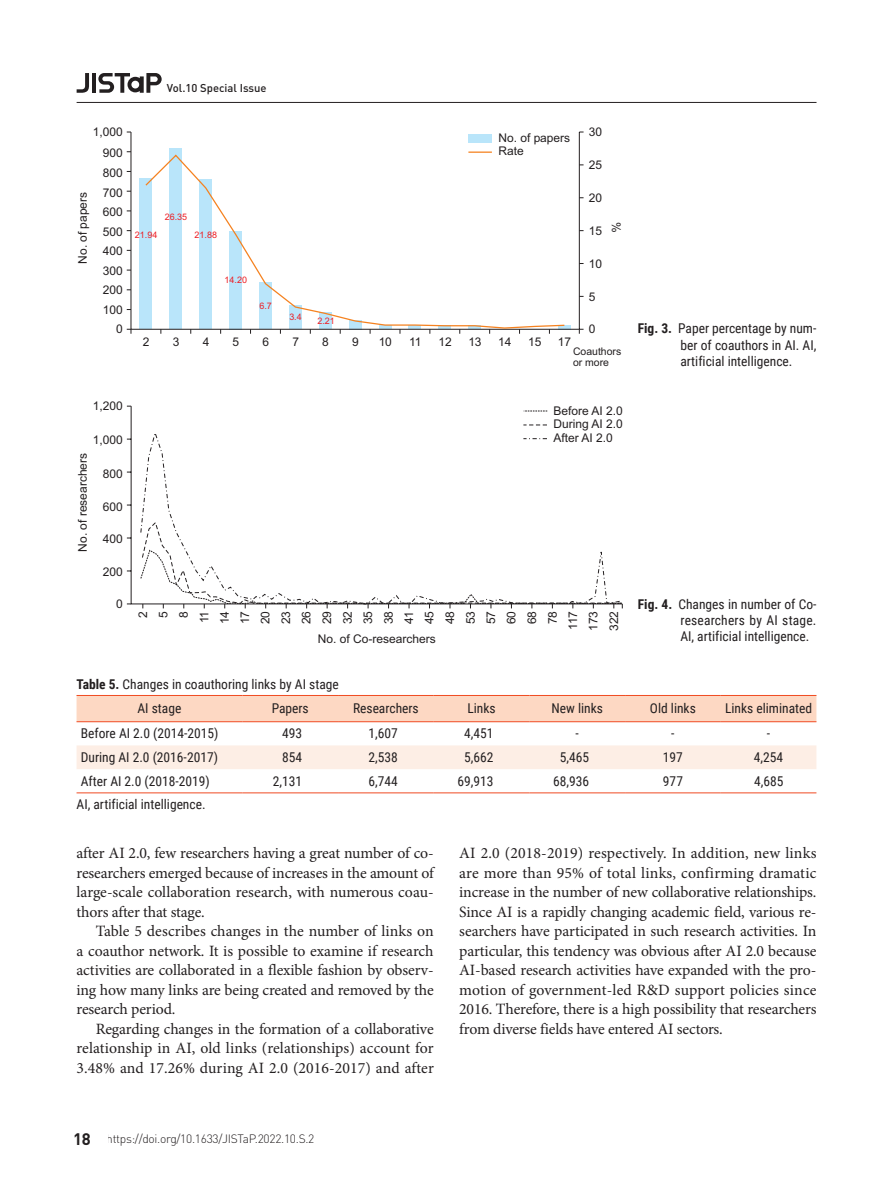
<style>
.page{position:relative;width:893px;height:1191px;background:#fff}
.page>*{position:absolute;margin:0;border:0;box-sizing:border-box;transform-origin:0 0}
.t1{font:15.75px/19.5px "Minion Pro";letter-spacing:-.01em;color:#231f20;text-align:justify}
.t2{font:13.5px/16.2px "Roboto Condensed";color:#231f20;text-align:justify}
.t3{font:12px/20.4px "Arial";color:#231f20;text-align:right}
.t4{font:300 12px "DIN Pro";letter-spacing:-.025em;color:#231f20}
.t5{font:500 11.25px "DIN Pro";color:#231f20}
.t6{font:10.5px/11.7px "Arial";color:#231f20}
.t7{font:9px "Arial";color:#ee1d23}
.s1{font-weight:700}
.s2{font-weight:700;font-size:16.5px}
</style>
<div class="page">
<hr style="left:77px;top:102px;width:739px;height:1px;background:#231f20">
<hr style="left:92px;top:73px;width:4px;height:20px;background:#231f20">
<svg style="left:77px;top:73px;width:12px;height:20px"></svg>
<svg style="left:98px;top:73px;width:64px;height:20px"></svg>
<div style="left:77px;top:696px;width:739px;height:25px;background:#fdd8c3"></div>
<div style="left:77px;top:745px;width:739px;height:24px;background:#fdeee5"></div>
<hr style="left:77px;top:695px;width:165px;height:1px;background:#f04b22">
<hr style="left:242px;top:695px;width:96px;height:1px;background:#f04b22">
<hr style="left:338px;top:695px;width:96px;height:1px;background:#f04b22">
<hr style="left:434px;top:695px;width:95px;height:1px;background:#f04b22">
<hr style="left:529px;top:695px;width:96px;height:1px;background:#f04b22">
<hr style="left:625px;top:695px;width:96px;height:1px;background:#f04b22">
<hr style="left:721px;top:695px;width:95px;height:1px;background:#f04b22">
<hr style="left:77px;top:721px;width:165px;height:1px;background:#f04b22">
<hr style="left:242px;top:721px;width:96px;height:1px;background:#f04b22">
<hr style="left:338px;top:721px;width:96px;height:1px;background:#f04b22">
<hr style="left:434px;top:721px;width:95px;height:1px;background:#f04b22">
<hr style="left:529px;top:721px;width:96px;height:1px;background:#f04b22">
<hr style="left:625px;top:721px;width:96px;height:1px;background:#f04b22">
<hr style="left:721px;top:721px;width:95px;height:1px;background:#f04b22">
<hr style="left:77px;top:792px;width:165px;height:1px;background:#f04b22">
<hr style="left:242px;top:792px;width:96px;height:1px;background:#f04b22">
<hr style="left:338px;top:792px;width:96px;height:1px;background:#f04b22">
<hr style="left:434px;top:792px;width:95px;height:1px;background:#f04b22">
<hr style="left:529px;top:792px;width:96px;height:1px;background:#f04b22">
<hr style="left:625px;top:792px;width:96px;height:1px;background:#f04b22">
<hr style="left:721px;top:792px;width:95px;height:1px;background:#f04b22">
<svg style="left:130px;top:131px;width:450px;height:199px"></svg>
<svg style="left:144px;top:154px;width:422px;height:175px"></svg>
<hr style="left:468px;top:151px;width:24px;height:2px;background:#f58220">
<div style="left:469px;top:134px;width:23px;height:8px;background:#b9e5fa"></div>
<svg style="left:126px;top:405px;width:422px;height:200px"></svg>
<svg style="left:524px;top:410px;width:23px;height:1px"></svg>
<svg style="left:523px;top:424px;width:24px;height:1px"></svg>
<svg style="left:140px;top:430px;width:482px;height:175px"></svg>
<p class="t5" style="left:167px;top:80px;width:101px">Vol.10 Special Issue</p>
<p class="t3" style="left:93px;top:123px;width:31px;line-height:21.1px">1,000<br>900</p>
<p class="t3" style="left:103px;top:164px;width:21px;line-height:19.5px">800<br>700<br>600<br>500<br>400<br>300<br>200<br>100<br>0</p>
<p class="t3" style="left:73px;top:264px;width:73px;rotate:-90deg">No. of papers</p>
<p class="t7" style="left:135px;top:231px;width:24px">21.94</p>
<p class="t3" style="left:143px;top:333px;width:8px">2</p>
<p class="t7" style="left:165px;top:213px;width:24px">26.35</p>
<p class="t7" style="left:195px;top:231px;width:24px">21.88</p>
<p class="t7" style="left:225px;top:277px;width:24px">14.20</p>
<p class="t7" style="left:259px;top:302px;width:14px">6.7</p>
<p class="t7" style="left:289px;top:314px;width:14px">3.4</p>
<p class="t7" style="left:317px;top:317px;width:19px">2.21</p>
<p class="t3" style="left:498px;top:132px;width:73px;line-height:13.4px;text-align:left">No. of papers<br>Rate</p>
<p class="t3" style="left:589px;top:123px;width:15px">30</p>
<p class="t3" style="left:589px;top:156px;width:15px">25</p>
<p class="t3" style="left:589px;top:189px;width:15px">20</p>
<p class="t3" style="left:589px;top:222px;width:15px">15</p>
<p class="t3" style="left:589px;top:254px;width:15px">10</p>
<p class="t3" style="left:589px;top:287px;width:8px">5</p>
<p class="t3" style="left:589px;top:320px;width:8px">0</p>
<p class="t3" style="left:625px;top:222px;width:12px;rotate:90deg">%</p>
<p class="t3" style="left:173px;top:333px;width:8px">3</p>
<p class="t3" style="left:203px;top:333px;width:8px">4</p>
<p class="t3" style="left:233px;top:333px;width:8px">5</p>
<p class="t3" style="left:262px;top:333px;width:8px">6</p>
<p class="t3" style="left:292px;top:333px;width:8px">7</p>
<p class="t3" style="left:322px;top:333px;width:8px">8</p>
<p class="t3" style="left:352px;top:333px;width:8px">9</p>
<p class="t3" style="left:379px;top:333px;width:15px">10</p>
<p class="t3" style="left:409px;top:333px;width:14px">11</p>
<p class="t3" style="left:438px;top:333px;width:15px">12</p>
<p class="t3" style="left:468px;top:333px;width:15px">13</p>
<p class="t3" style="left:498px;top:333px;width:15px">14</p>
<p class="t3" style="left:528px;top:333px;width:15px">15</p>
<p class="t3" style="left:558px;top:333px;width:15px">17</p>
<p class="t6" style="left:573px;top:346px;width:50px">Coauthors or more</p>
<p class="t3" style="left:93px;top:397px;width:32px">1,200</p>
<p class="t3" style="left:93px;top:431px;width:32px">1,000</p>
<p class="t3" style="left:103px;top:465px;width:22px">800</p>
<p class="t3" style="left:103px;top:497px;width:22px">600</p>
<p class="t3" style="left:103px;top:530px;width:22px">400</p>
<p class="t3" style="left:103px;top:562px;width:22px">200</p>
<p class="t3" style="left:116px;top:595px;width:8px">0</p>
<p class="t3" style="left:73px;top:551px;width:100px;rotate:-90deg">No. of researchers</p>
<p class="t3" style="left:553px;top:405px;width:71px;line-height:13.4px;text-align:justify">Before AI 2.0<br>During AI 2.0<br>After AI 2.0</p>
<p class="t3" style="left:134px;top:631px;width:22px;rotate:-90deg">2<br>5<br>8<br>11<br>14<br>17<br>20<br>23<br>26<br>29<br>32<br>35<br>38<br>41<br>45<br>48<br>53<br>57<br>60<br>68<br>78<br>117<br>173</p>
<p class="t3" style="left:318px;top:630px;width:120px">No. of Co-researchers</p>
<p class="t3" style="left:605px;top:631px;width:22px;rotate:-90deg">322</p>
<p class="t2" style="left:680px;top:320px;width:138px;text-indent:-43px"><span class="s1">Fig. 3.</span> Paper percentage by num&shy;ber of coauthors in AI. AI, artificial intelligence.</p>
<p class="t2" style="left:680px;top:595px;width:138px;text-indent:-43px"><span class="s1">Fig. 4.</span> Changes in number of Co&shy;researchers by AI stage.<br>AI, artificial intelligence.</p>
<p class="t2" style="left:138px;top:671px;width:203px;line-height:24.5px;text-indent:-61px"><span class="s1">Table 5.</span> Changes in coauthoring links by AI stage<br>AI stage</p>
<p class="t2" style="left:272px;top:700px;width:39px">Papers</p>
<p class="t2" style="left:353px;top:700px;width:67px">Researchers</p>
<p class="t2" style="left:467px;top:700px;width:30px">Links</p>
<p class="t2" style="left:551px;top:700px;width:53px">New links</p>
<p class="t2" style="left:650px;top:700px;width:47px">Old links</p>
<p class="t2" style="left:725px;top:700px;width:89px">Links eliminated</p>
<p class="t2" style="left:81px;top:725px;width:139px">Before AI 2.0 (2014-2015)</p>
<p class="t2" style="left:282px;top:725px;width:22px">493</p>
<p class="t2" style="left:368px;top:725px;width:31px">1,607</p>
<p class="t2" style="left:464px;top:725px;width:31px">4,451</p>
<p class="t2" style="left:576px;top:725px;width:5px">-</p>
<p class="t2" style="left:671px;top:725px;width:5px">-</p>
<p class="t2" style="left:767px;top:725px;width:5px">-</p>
<p class="t2" style="left:81px;top:748px;width:139px">During AI 2.0 (2016-2017)</p>
<p class="t2" style="left:282px;top:748px;width:22px">854</p>
<p class="t2" style="left:368px;top:748px;width:31px">2,538</p>
<p class="t2" style="left:464px;top:748px;width:31px">5,662</p>
<p class="t2" style="left:560px;top:748px;width:31px">5,465</p>
<p class="t2" style="left:663px;top:748px;width:22px">197</p>
<p class="t2" style="left:754px;top:748px;width:31px">4,254</p>
<p class="t2" style="left:81px;top:772px;width:130px">After AI 2.0 (2018-2019)</p>
<p class="t2" style="left:273px;top:772px;width:31px">2,131</p>
<p class="t2" style="left:369px;top:772px;width:31px">6,744</p>
<p class="t2" style="left:458px;top:772px;width:37px">69,913</p>
<p class="t2" style="left:553px;top:772px;width:37px">68,936</p>
<p class="t2" style="left:663px;top:772px;width:22px">977</p>
<p class="t2" style="left:754px;top:772px;width:31px">4,685</p>
<p class="t2" style="left:77px;top:795px;width:131px">AI, artificial intelligence.</p>
<p class="t1" style="left:77px;top:843px;width:359px">after AI 2.0, few researchers having a great number of co&shy;researchers emerged because of increases in the amount of large-scale collaboration research, with numerous coau&shy;thors after that stage.</p>
<p class="t1" style="left:77px;top:921px;width:359px;text-indent:19px">Table 5 describes changes in the number of links on a coauthor network. It is possible to examine if research activities are collaborated in a flexible fashion by observ&shy;ing how many links are being created and removed by the research period.</p>
<p class="t1" style="left:77px;top:1018px;width:359px;text-indent:19px">Regarding changes in the formation of a collaborative relationship in AI, old links (relationships) account for 3.48% and 17.26% during AI 2.0 (2016-2017) and after</p>
<p class="t4" style="left:73px;top:1130px;width:243px"><span class="s2">18</span> https://doi.org/10.1633/JISTaP.2022.10.S.2</p>
<p class="t1" style="left:459px;top:843px;width:359px">AI 2.0 (2018-2019) respectively. In addition, new links are more than 95% of total links, confirming dramatic increase in the number of new collaborative relationships.<br>Since AI is a rapidly changing academic field, various re&shy;searchers have participated in such research activities. In particular, this tendency was obvious after AI 2.0 because AI-based research activities have expanded with the pro&shy;motion of government-led R&amp;D support policies since 2016. Therefore, there is a high possibility that researchers from diverse fields have entered AI sectors.</p>
</div>
